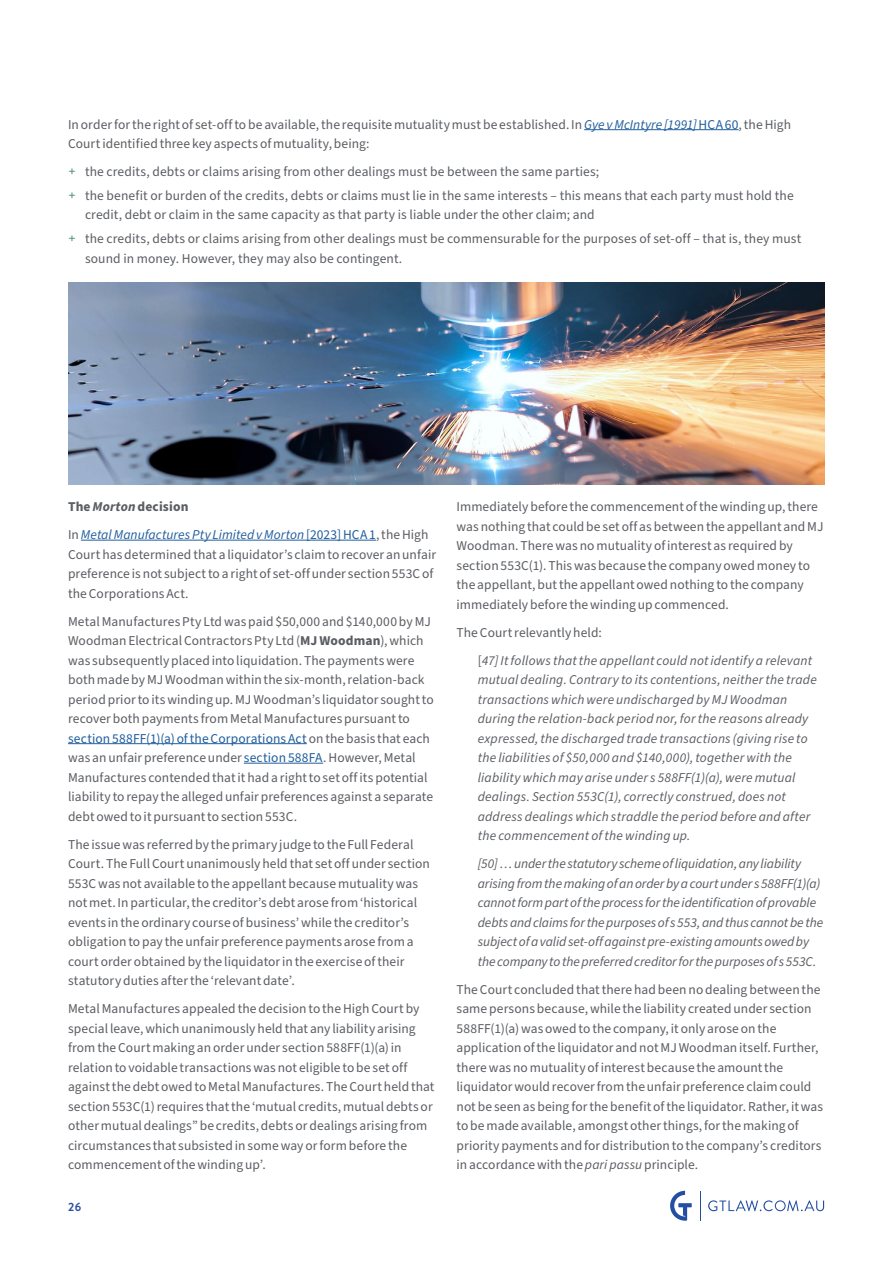
<style>
.page{position:relative;width:893px;height:1263px;background:#fff}
.page>*{position:absolute;margin:0;border:0;box-sizing:border-box;transform-origin:0 0}
.Body_copy_Pos{font:13.5px/19.5px "Source Sans Pro";letter-spacing:.005em;color:#5a5d62}
.Body_copy_Pos-2{font:italic 13.5px/19.5px "Source Sans Pro";letter-spacing:.01em;color:#5a5d62}
.Body_copy_bullets_Pos{font:13.5px/19.5px "Source Sans Pro";letter-spacing:.005em;color:#5a5d62}
.Body_copy_Pos-3{font:700 13.5px "Source Sans Pro";letter-spacing:.01em;color:#5a5d62}
.t1{font:700 12px "Brandon Grotesque";color:#2b51a3}
.s1{font-style:italic;color:#215e9e}
.s2{color:#215e9e}
.s3{font-family:"Brandon Grotesque";font-weight:500;color:#629a8c}
.s4{font-style:italic}
.s5{font-weight:700}
.s6{font-style:normal}
</style>
<div class="page">
<img style="left:69px;top:282px;width:755px;height:202px">
<hr style="left:81px;top:540px;width:295px;height:1px;background:#215e9e">
<hr style="left:68px;top:743px;width:239px;height:1px;background:#215e9e">
<hr style="left:244px;top:763px;width:79px;height:1px;background:#215e9e">
<hr style="left:584px;top:129px;width:155px;height:1px;background:#215e9e">
<svg style="left:670px;top:1191px;width:22px;height:30px"></svg>
<hr style="left:700px;top:1191px;width:1px;height:30px;background:#244ea2">
<svg style="left:708px;top:1200px;width:116px;height:11px"></svg>
<p class="Body_copy_Pos" style="left:68px;top:115px;width:725px">In order for the right of set-off to be available, the requisite mutuality must be established. In <span class="s1">Gye v McIntyre [1991]</span> <span class="s2">HCA 60</span>, the High<br>Court identified three key aspects of mutuality, being:</p>
<p class="Body_copy_bullets_Pos" style="left:68px;top:162px;width:533px"><span class="s3">+</span> the credits, debts or claims arising from other dealings must be between the same parties;</p>
<p class="Body_copy_bullets_Pos" style="left:85px;top:186px;width:710px;text-indent:-17px"><span class="s3">+</span> the benefit or burden of the credits, debts or claims must lie in the same interests – this means that each party must hold the credit, debt or claim in the same capacity as that party is liable under the other claim; and</p>
<p class="Body_copy_bullets_Pos" style="left:85px;top:229px;width:718px;text-indent:-17px"><span class="s3">+</span> the credits, debts or claims arising from other dealings must be commensurable for the purposes of set-off – that is, they must sound in money. However, they may also be contingent.</p>
<p class="Body_copy_Pos-3" style="left:68px;top:497px;width:122px">The <span class="s4">Morton</span> decision</p>
<p class="Body_copy_Pos" style="left:68px;top:525px;width:370px">In <span class="s1">Metal Manufactures Pty Limited v Morton</span> <span class="s2">[2023] HCA 1</span>, the High Court has determined that a liquidator’s claim to recover an unfair preference is not subject to a right of set-off under section 553C of the Corporations Act.</p>
<p class="Body_copy_Pos" style="left:68px;top:612px;width:367px">Metal Manufactures Pty Ltd was paid $50,000 and $140,000 by MJ Woodman Electrical Contractors Pty Ltd (<span class="s5">MJ Woodman</span>), which was subsequently placed into liquidation. The payments were both made by MJ Woodman within the six-month, relation-back period prior to its winding up. MJ Woodman’s liquidator sought to recover both payments from Metal Manufactures pursuant to <span class="s2">section 588FF(1)(a) of the Corporations Act</span> on the basis that each was an unfair preference under <span class="s2">section 588FA</span>. However, Metal Manufactures contended that it had a right to set off its potential liability to repay the alleged unfair preferences against a separate debt owed to it pursuant to section 553C.</p>
<p class="Body_copy_Pos" style="left:68px;top:835px;width:363px">The issue was referred by the primary judge to the Full Federal Court. The Full Court unanimously held that set off under section 553C was not available to the appellant because mutuality was not met. In particular, the creditor’s debt arose from ‘historical events in the ordinary course of business’ while the creditor’s obligation to pay the unfair preference payments arose from a court order obtained by the liquidator in the exercise of their statutory duties after the ‘relevant date’.</p>
<p class="Body_copy_Pos" style="left:68px;top:999px;width:368px">Metal Manufactures appealed the decision to the High Court by special leave, which unanimously held that any liability arising from the Court making an order under section 588FF(1)(a) in relation to voidable transactions was not eligible to be set off against the debt owed to Metal Manufactures. The Court held that section 553C(1) requires that the ‘mutual credits, mutual debts or other mutual dealings” be credits, debts or dealings arising from circumstances that subsisted in some way or form before the commencement of the winding up’.</p>
<p class="t1" style="left:68px;top:1199px;width:15px">26</p>
<p class="Body_copy_Pos" style="left:456px;top:497px;width:369px">Immediately before the commencement of the winding up, there was nothing that could be set off as between the appellant and MJ Woodman. There was no mutuality of interest as required by section 553C(1). This was because the company owed money to the appellant, but the appellant owed nothing to the company immediately before the winding up commenced.</p>
<p class="Body_copy_Pos" style="left:456px;top:623px;width:147px">The Court relevantly held:</p>
<p class="Body_copy_Pos-2" style="left:478px;top:651px;width:341px"><span class="s6">[</span>47] It follows that the appellant could not identify a relevant mutual dealing. Contrary to its contentions, neither the trade transactions which were undischarged by MJ Woodman during the relation-back period nor, for the reasons already expressed, the discharged trade transactions (giving rise to the liabilities of $50,000 and $140,000), together with the liability which may arise under s 588FF(1)(a), were mutual dealings. Section 553C(1), correctly construed, does not address dealings which straddle the period before and after the commencement of the winding up.</p>
<p class="Body_copy_Pos-2" style="left:478px;top:854px;width:347px">[50] … under the statutory scheme of liquidation, any liability arising from the making of an order by a court under s 588FF(1)(a) cannot form part of the process for the identification of provable debts and claims for the purposes of s 553, and thus cannot be the subject of a valid set-off against pre-existing amounts owed by the company to the preferred creditor for the purposes of s 553C.</p>
<p class="Body_copy_Pos" style="left:456px;top:980px;width:368px">The Court concluded that there had been no dealing between the same persons because, while the liability created under section 588FF(1)(a) was owed to the company, it only arose on the application of the liquidator and not MJ Woodman itself. Further, there was no mutuality of interest because the amount the liquidator would recover from the unfair preference claim could not be seen as being for the benefit of the liquidator. Rather, it was to be made available, amongst other things, for the making of priority payments and for distribution to the company’s creditors in accordance with the <span class="s4">pari passu</span> principle.</p>
</div>
